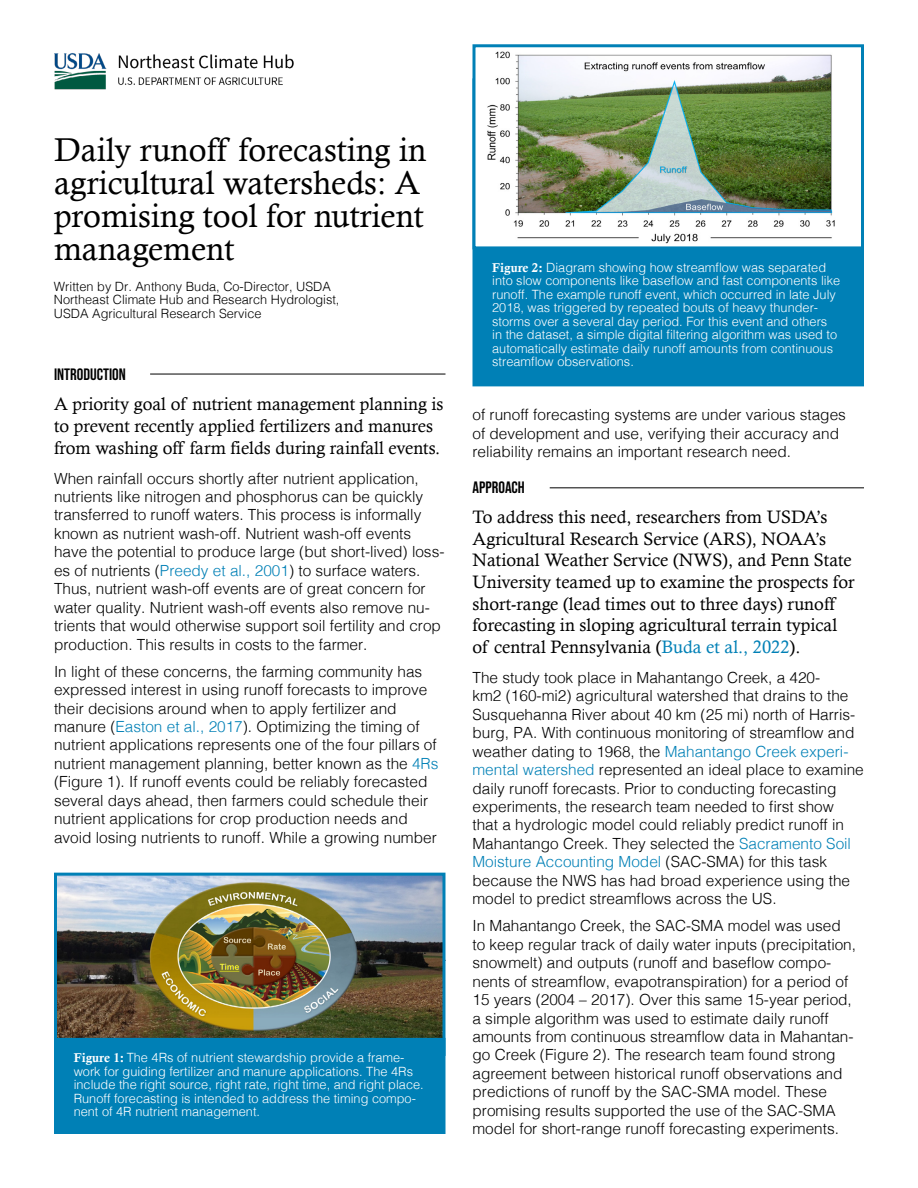
<style>
.page{position:relative;width:918px;height:1188px;background:#fff}
.page>*{position:absolute;margin:0;border:0;box-sizing:border-box;transform-origin:0 0}
.t1{font:33px/33px "Calisto";color:#000}
.t2{font:18px/21.6px "Calisto";color:#000}
.t3{font:16.5px "Bebas Neue";color:#000}
.t4{font:300 15.3px/18.5px "Helvetica";color:#000}
.t5{font:300 12.75px/13.5px "Helvetica";color:#fff}
.t6{font:300 12.75px/13.5px "Helvetica";color:#000}
.s1{color:#0080b6}
.s2{font-family:"Calis MT Bol";font-weight:400}
</style>
<div class="page">
<img style="left:54px;top:53px;width:240px;height:37px">
<hr style="left:150px;top:374px;width:296px;height:1px;background:#000">
<div style="left:472px;top:78px;width:392px;height:308px;background:#0080b6"></div>
<img style="left:476px;top:51px;width:384px;height:194px">
<div style="left:472px;top:44px;width:392px;height:205px;border:3px solid #0080b6"></div>
<img style="left:58px;top:877px;width:384px;height:161px">
<div style="left:54px;top:873px;width:392px;height:183px;border:3px solid #0080b6"></div>
<hr style="left:550px;top:487px;width:314px;height:1px;background:#000">
<div style="left:54px;top:1038px;width:392px;height:96px;background:#0080b6"></div>
<h1 class="t1" style="left:54px;top:133px;width:374px">Daily runoff forecasting in agricultural watersheds: A promising tool for nutrient management</h1>
<p class="t6" style="left:54px;top:279px;width:287px">Written by Dr. Anthony Buda, Co-Director, USDA<br>Northeast Climate Hub and Research Hydrologist,<br>USDA Agricultural Research Service</p>
<p class="t3" style="left:54px;top:365px;width:73px">INTRODUCTION</p>
<p class="t2" style="left:54px;top:393px;width:391px">A priority goal of nutrient management planning is to prevent recently applied fertilizers and manures from washing off farm fields during rainfall events.</p>
<p class="t4" style="left:54px;top:468px;width:392px">When rainfall occurs shortly after nutrient application, nutrients like nitrogen and phosphorus can be quickly transferred to runoff waters. This process is informally known as nutrient wash-off. Nutrient wash-off events have the potential to produce large (but short-lived) loss&shy;es of nutrients (<span class="s1">Preedy et al., 2001</span>) to surface waters.<br>Thus, nutrient wash-off events are of great concern for water quality. Nutrient wash-off events also remove nu&shy;trients that would otherwise support soil fertility and crop production. This results in costs to the farmer.</p>
<p class="t4" style="left:54px;top:661px;width:386px">In light of these concerns, the farming community has expressed interest in using runoff forecasts to improve their decisions around when to apply fertilizer and manure (<span class="s1">Easton et al., 2017</span>). Optimizing the timing of nutrient applications represents one of the four pillars of nutrient management planning, better known as the <span class="s1">4Rs </span>(Figure 1). If runoff events could be reliably forecasted several days ahead, then farmers could schedule their nutrient applications for crop production needs and avoid losing nutrients to runoff. While a growing number</p>
<p class="t5" style="left:74px;top:1050px;width:352px"><span class="s2">Figure 1:</span> The 4Rs of nutrient stewardship provide a frame&shy;work for guiding fertilizer and manure applications. The 4Rs include the right source, right rate, right time, and right place.<br>Runoff forecasting is intended to address the timing compo&shy;nent of 4R nutrient management.</p>
<p class="t5" style="left:492px;top:260px;width:349px"><span class="s2">Figure 2:</span> Diagram showing how streamflow was separated into slow components like baseflow and fast components like runoff. The example runoff event, which occurred in late July 2018, was triggered by repeated bouts of heavy thunder&shy;storms over a several day period. For this event and others in the dataset, a simple digital filtering algorithm was used to automatically estimate daily runoff amounts from continuous streamflow observations.</p>
<p class="t4" style="left:472px;top:405px;width:375px">of runoff forecasting systems are under various stages of development and use, verifying their accuracy and reliability remains an important research need.</p>
<p class="t3" style="left:472px;top:478px;width:54px">APPROACH</p>
<p class="t2" style="left:472px;top:506px;width:383px">To address this need, researchers from USDA’s Agricultural Research Service (ARS), NOAA’s National Weather Service (NWS), and Penn State University teamed up to examine the prospects for short-range (lead times out to three days) runoff forecasting in sloping agricultural terrain typical of central Pennsylvania (<span class="s1">Buda et al., 2022</span>).</p>
<p class="t4" style="left:472px;top:667px;width:393px">The study took place in Mahantango Creek, a 420-<br>km2 (160-mi2) agricultural watershed that drains to the Susquehanna River about 40 km (25 mi) north of Harris&shy;burg, PA. With continuous monitoring of streamflow and weather dating to 1968, the <span class="s1">Mahantango Creek experi&shy;mental watershed</span> represented an ideal place to examine daily runoff forecasts. Prior to conducting forecasting experiments, the research team needed to first show<br>that a hydrologic model could reliably predict runoff in Mahantango Creek. They selected the <span class="s1">Sacramento Soil Moisture Accounting Model</span> (SAC-SMA) for this task because the NWS has had broad experience using the model to predict streamflows across the US.</p>
<p class="t4" style="left:472px;top:916px;width:385px">In Mahantango Creek, the SAC-SMA model was used to keep regular track of daily water inputs (precipitation, snowmelt) and outputs (runoff and baseflow compo&shy;nents of streamflow, evapotranspiration) for a period of 15 years (2004 – 2017). Over this same 15-year period, a simple algorithm was used to estimate daily runoff amounts from continuous streamflow data in Mahantan&shy;go Creek (Figure 2). The research team found strong agreement between historical runoff observations and predictions of runoff by the SAC-SMA model. These promising results supported the use of the SAC-SMA model for short-range runoff forecasting experiments.</p>
</div>
